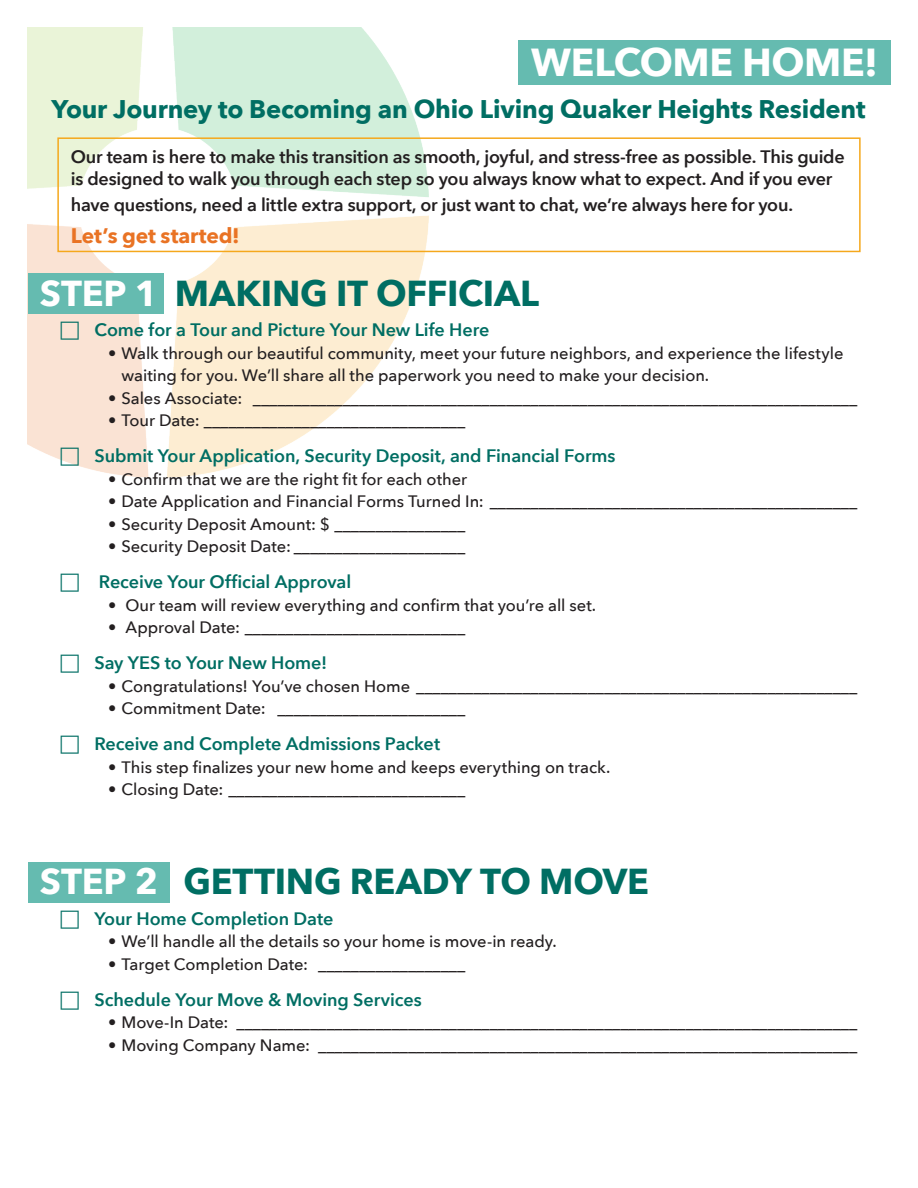
<style>
.page{position:relative;width:918px;height:1188px;background:#fff}
.page>*{position:absolute;margin:0;border:0;box-sizing:border-box;transform-origin:0 0}
.t1{font:700 39px "Avenir Next";letter-spacing:-.01em;color:#fff}
.t2{font:700 36px "Avenir Next";letter-spacing:-.01em;color:#006e63}
.t3{font:700 25.5px "Avenir Next";letter-spacing:-.01em;color:#006e63}
.t4{font:700 21px "Avenir Next";letter-spacing:-.005em;color:#e97324}
.t5{font:600 18px/22.5px "Avenir Next";letter-spacing:-.015em;color:#231f20}
.t6{font:600 18px "Avenir Next";letter-spacing:-.005em;color:#006e63}
.t7{font:500 16.5px/22.5px "Avenir Next";letter-spacing:-.005em;color:#231f20}
.s1{color:#fff}
</style>
<div class="page">
<img style="left:27px;top:27px;width:402px;height:451px">
<div style="left:518px;top:40px;width:373px;height:45px;background:#65bbb0"></div>
<div style="left:28px;top:273px;width:136px;height:41px;background:#65bbb0"></div>
<div style="left:57px;top:137px;width:804px;height:115px;border:2px solid #f5a81c"></div>
<div style="left:28px;top:862px;width:142px;height:40px;background:#65bbb0"></div>
<svg style="left:61px;top:322px;width:18px;height:18px"></svg>
<svg style="left:61px;top:448px;width:18px;height:18px"></svg>
<p class="t1" style="left:531px;top:28px;width:348px">WELCOME HOME!</p>
<p class="t3" style="left:51px;top:87px;width:816px">Your Journey to Becoming an Ohio Living Quaker Heights Resident</p>
<p class="t5" style="left:71px;top:145px;width:775px">Our team is here to make this transition as smooth, joyful, and stress-free as possible. This guide is designed to walk you through each step so you always know what to expect. And if you ever</p>
<p class="t5" style="left:71px;top:193px;width:724px">have questions, need a little extra support, or just want to chat, we’re always here for you.</p>
<p class="t4" style="left:71px;top:217px;width:170px">Let’s get started!</p>
<p class="t2" style="left:40px;top:263px;width:501px"><span class="s1">STEP 1</span> MAKING IT OFFICIAL</p>
<p class="t6" style="left:94px;top:314px;width:397px">Come for a Tour and Picture Your New Life Here</p>
<p class="t7" style="left:122px;top:341px;width:723px;text-indent:-14px">• Walk through our beautiful community, meet your future neighbors, and experience the lifestyle waiting for you. We’ll share all the paperwork you need to make your decision.</p>
<p class="t7" style="left:108px;top:386px;width:751px">• Sales Associate: __________________________________________________________________________</p>
<p class="t7" style="left:108px;top:409px;width:359px">• Tour Date: ________________________________</p>
<p class="t6" style="left:94px;top:440px;width:523px">Submit Your Application, Security Deposit, and Financial Forms</p>
<p class="t7" style="left:108px;top:467px;width:361px">• Confirm that we are the right fit for each other</p>
<p class="t7" style="left:108px;top:490px;width:751px">• Date Application and Financial Forms Turned In: _____________________________________________</p>
<p class="t7" style="left:108px;top:512px;width:359px">• Security Deposit Amount: $ ________________</p>
<p class="t7" style="left:108px;top:535px;width:359px">• Security Deposit Date: _____________________</p>
<p class="t6" style="left:99px;top:566px;width:254px">Receive Your Official Approval</p>
<p class="t7" style="left:108px;top:593px;width:490px">• Our team will review everything and confirm that you’re all set.</p>
<p class="t7" style="left:108px;top:616px;width:359px">• Approval Date: ___________________________</p>
<p class="t6" style="left:94px;top:647px;width:234px">Say YES to Your New Home!</p>
<p class="t7" style="left:108px;top:674px;width:751px">• Congratulations! You’ve chosen Home ______________________________________________________</p>
<p class="t7" style="left:108px;top:697px;width:359px">• Commitment Date: _______________________</p>
<p class="t6" style="left:94px;top:728px;width:347px">Receive and Complete Admissions Packet</p>
<p class="t7" style="left:108px;top:755px;width:504px">• This step finalizes your new home and keeps everything on track.</p>
<p class="t7" style="left:108px;top:778px;width:359px">• Closing Date: _____________________________</p>
<p class="t2" style="left:40px;top:850px;width:611px"><span class="s1">STEP 2</span> GETTING READY TO MOVE</p>
<p class="t6" style="left:94px;top:903px;width:240px">Your Home Completion Date</p>
<p class="t7" style="left:108px;top:930px;width:450px">• We’ll handle all the details so your home is move-in ready.</p>
<p class="t7" style="left:108px;top:952px;width:359px">• Target Completion Date: __________________</p>
<p class="t6" style="left:94px;top:984px;width:329px">Schedule Your Move &amp; Moving Services</p>
<p class="t7" style="left:108px;top:1011px;width:751px">• Move-In Date: ____________________________________________________________________________</p>
<p class="t7" style="left:108px;top:1033px;width:751px">• Moving Company Name: __________________________________________________________________</p>
</div>
